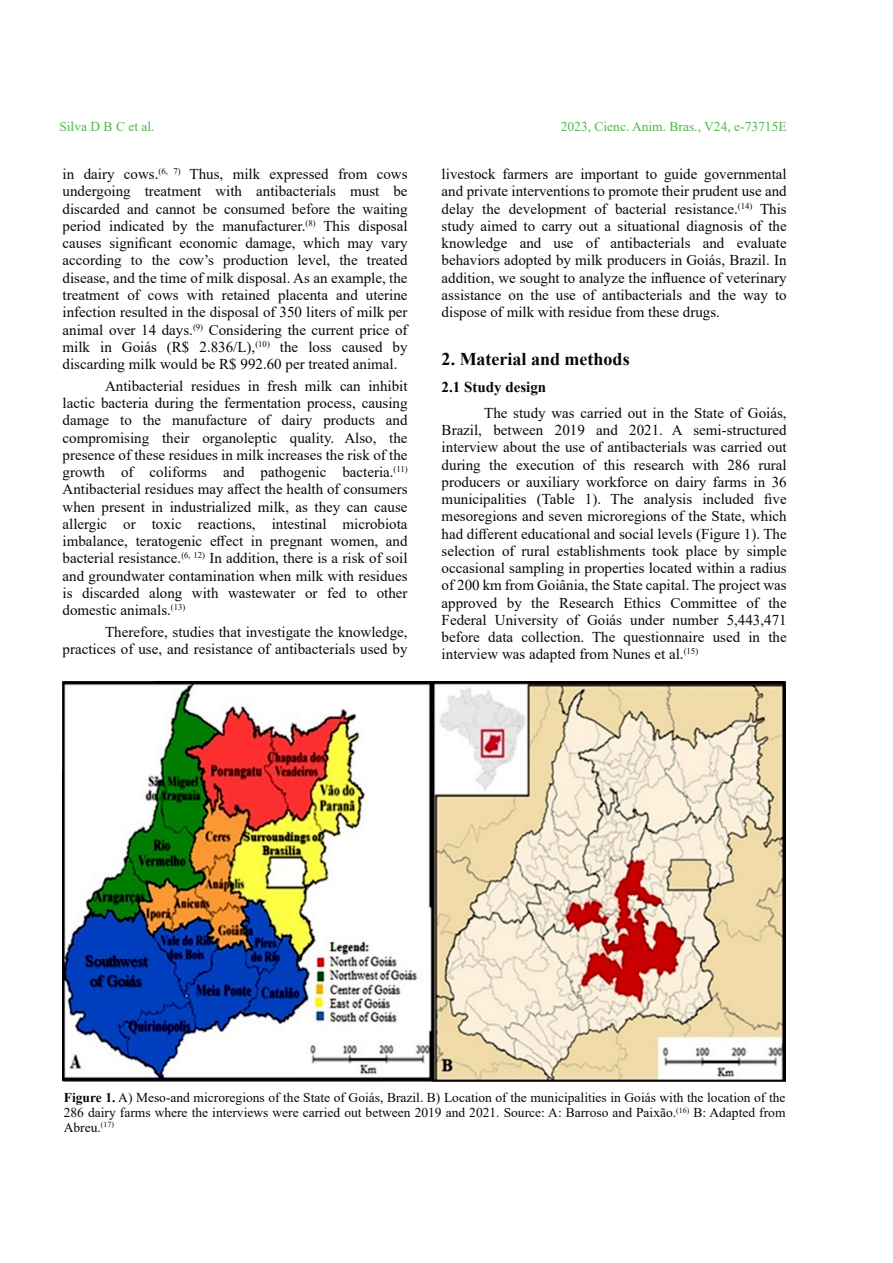
<style>
.page{position:relative;width:893px;height:1263px;background:#fff}
.page>*{position:absolute;margin:0;border:0;box-sizing:border-box;transform-origin:0 0}
.t1{font:700 18px "Times New Roman";color:#080704}
.t2{font:15px/17.2px "Times New Roman";color:#080704;text-align:justify}
.t3{font:700 15px "Times New Roman";color:#080704}
.t4{font:13.5px/14.9px "Times New Roman";color:#080704;text-align:justify}
.t5{font:13.5px "Times New Roman";color:#4fb848}
.s1{font-weight:700}
</style>
<div class="page">
<img style="left:63px;top:681px;width:722px;height:400px">
<p class="t5" style="left:59px;top:122px;width:97px">Silva D B C et al.</p>
<p class="t5" style="left:561px;top:122px;width:227px">2023, Cienc. Anim. Bras., V24, e-73715E</p>
<p class="t2" style="left:63px;top:167px;width:346px">in dairy cows.<sup>(6,</sup> <sup>7)</sup> Thus, milk expressed from cows undergoing treatment with antibacterials must be discarded and cannot be consumed before the waiting period indicated by the manufacturer.<sup>(8)</sup> This disposal causes significant economic damage, which may vary according to the cow’s production level, the treated disease, and the time of milk disposal. As an example, the treatment of cows with retained placenta and uterine infection resulted in the disposal of 350 liters of milk per animal over 14 days.<sup>(9)</sup> Considering the current price of milk in Goiás (R$ 2.836/L),<sup>(10)</sup> the loss caused by discarding milk would be R$ 992.60 per treated animal.</p>
<p class="t2" style="left:63px;top:379px;width:346px;text-indent:43px">Antibacterial residues in fresh milk can inhibit lactic bacteria during the fermentation process, causing damage to the manufacture of dairy products and compromising their organoleptic quality. Also, the presence of these residues in milk increases the risk of the growth of coliforms and pathogenic bacteria.<sup>(11)<br></sup>Antibacterial residues may affect the health of consumers when present in industrialized milk, as they can cause allergic or toxic reactions, intestinal microbiota imbalance, teratogenic effect in pregnant women, and bacterial resistance.<sup>(6,</sup> <sup>12)</sup> In addition, there is a risk of soil and groundwater contamination when milk with residues is discarded along with wastewater or fed to other domestic animals.<sup>(13)</sup></p>
<p class="t2" style="left:63px;top:625px;width:346px;text-align:right">Therefore, studies that investigate the knowledge, practices of use, and resistance of antibacterials used by</p>
<p class="t2" style="left:442px;top:167px;width:346px">livestock farmers are important to guide governmental and private interventions to promote their prudent use and delay the development of bacterial resistance.<sup>(14)</sup> This study aimed to carry out a situational diagnosis of the knowledge and use of antibacterials and evaluate behaviors adopted by milk producers in Goiás, Brazil. In addition, we sought to analyze the influence of veterinary assistance on the use of antibacterials and the way to dispose of milk with residue from these drugs.</p>
<p class="t1" style="left:442px;top:353px;width:189px">2. Material and methods</p>
<p class="t3" style="left:442px;top:381px;width:106px">2.1 Study design</p>
<p class="t2" style="left:442px;top:406px;width:346px;text-indent:43px">The study was carried out in the State of Goiás, Brazil, between 2019 and 2021. A semi-structured interview about the use of antibacterials was carried out during the execution of this research with 286 rural producers or auxiliary workforce on dairy farms in 36 municipalities (Table 1). The analysis included five mesoregions and seven microregions of the State, which had different educational and social levels (Figure 1). The selection of rural establishments took place by simple occasional sampling in properties located within a radius of 200 km from Goiânia, the State capital. The project was approved by the Research Ethics Committee of the Federal University of Goiás under number 5,443,471 before data collection. The questionnaire used in the interview was adapted from Nunes et al.<sup>(15)</sup></p>
<p class="t4" style="left:64px;top:1091px;width:723px"><span class="s1">Figure 1.</span> A) Meso-and microregions of the State of Goiás, Brazil. B) Location of the municipalities in Goiás with the location of the 286 dairy farms where the interviews were carried out between 2019 and 2021. Source: A: Barroso and Paixão.<sup>(16)</sup> B: Adapted from Abreu.<sup>(17)</sup></p>
</div>
